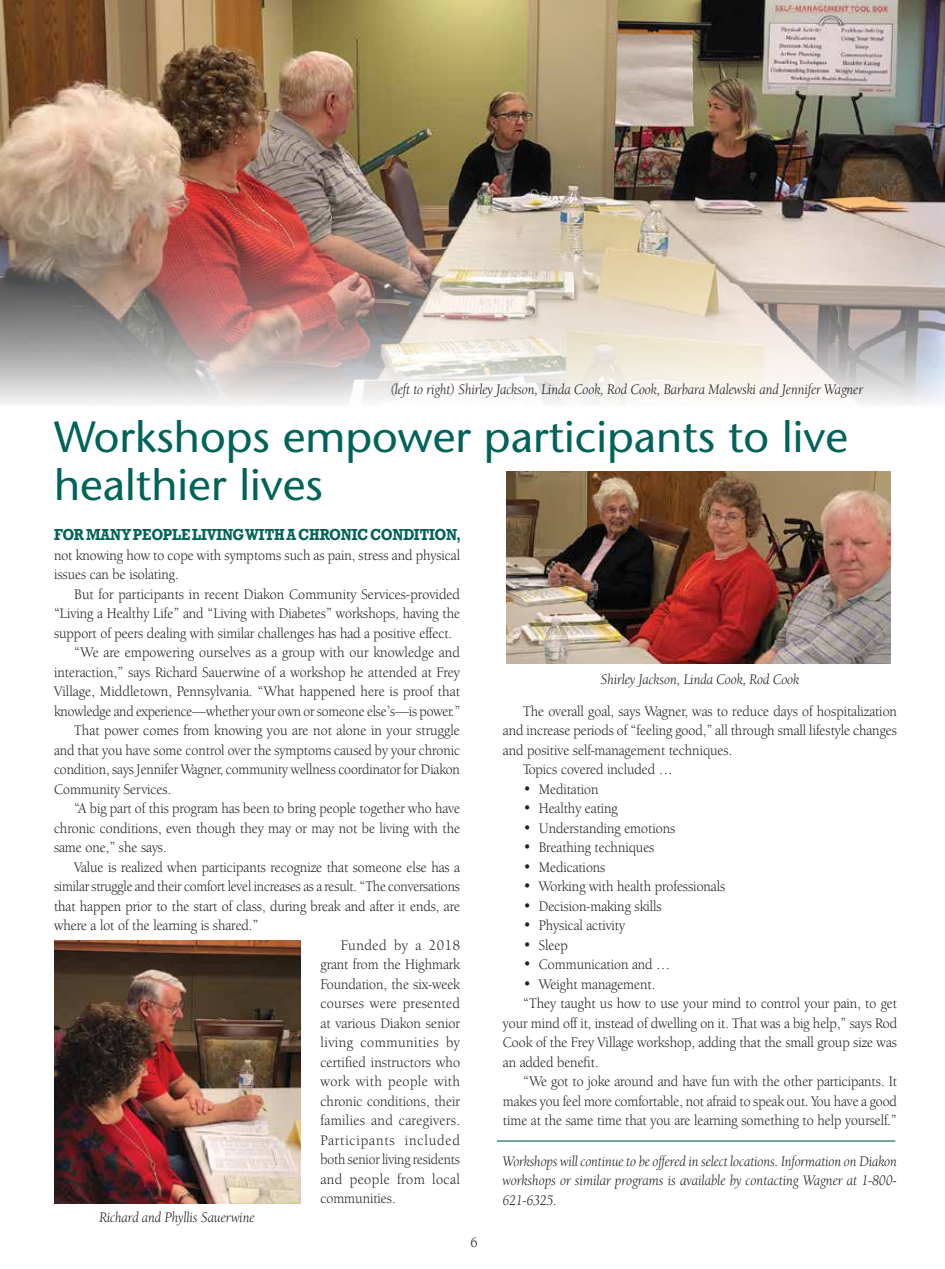
<style>
.page{position:relative;width:945px;height:1269px;background:#fff}
.page>*{position:absolute;margin:0;border:0;box-sizing:border-box;transform-origin:0 0}
.t1{font:500 43.5px/48px "Stone Sans Std";color:#006359}
.t2{font:15px/19.5px "Berkeley Oldstyle IT Cby BT";color:#231f20;scale:.94 1}
.t3{font:15px "Berkeley Oldstyle IT Cby BT";color:#231f20;scale:.95 1}
.t4{font:italic 15px/19.5px "Berkeley Oldstyle IT Cby BT";color:#231f20;text-align:justify;scale:.94 1}
.t5{font:15px "Berkeley Oldstyle IT Cby BT";color:#231f20;scale:.93 1}
.t6{font:700 15px "Rockwell";letter-spacing:-.005em;color:#006359;scale:.86 1}
.t7{font:15px "Berkeley Oldstyle IT Cby BT";letter-spacing:.025em;color:#231f20;scale:.96 1}
.t8{font:15px "Berkeley Oldstyle IT Cby BT";letter-spacing:.035em;color:#231f20;scale:.96 1}
.t9{font:15px "Berkeley Oldstyle IT Cby BT";letter-spacing:.02em;color:#231f20;scale:.96 1}
.t10{font:15px "Berkeley Oldstyle IT Cby BT";letter-spacing:.06em;color:#231f20;scale:.96 1}
.t11{font:15px "Berkeley Oldstyle IT Cby BT";letter-spacing:.04em;color:#231f20;scale:.96 1}
</style>
<div class="page">
<img style="left:0;top:0;width:945px;height:404px">
<img style="left:54px;top:940px;width:246px;height:263px">
<img style="left:506px;top:471px;width:385px;height:193px">
<hr style="left:497px;top:1140px;width:398px;height:2px;background:#006359">
<p class="t4" style="left:391px;top:379px;width:504px">(left to right) Shirley Jackson, Linda Cook, Rod Cook, Barbara Malewski and Jennifer Wagner</p>
<h1 class="t1" style="left:54px;top:413px;width:796px">Workshops empower participants to live healthier lives</h1>
<p class="t6" style="left:54px;top:525px;width:475px">FOR MANY PEOPLE LIVING WITH A CHRONIC CONDITION,</p>
<p class="t2" style="left:54px;top:545px;width:433px">not knowing how to cope with symptoms such as pain, stress and physical issues can be isolating.</p>
<p class="t3" style="left:74px;top:585px;width:408px">But for participants in recent Diakon Community Services-provided</p>
<p class="t2" style="left:54px;top:603px;width:434px">“Living a Healthy Life” and “Living with Diabetes” workshops, having the</p>
<p class="t2" style="left:54px;top:623px;width:425px">support of peers dealing with similar challenges has had a positive effect.</p>
<p class="t3" style="left:74px;top:643px;width:407px">“We are empowering ourselves as a group with our knowledge and</p>
<p class="t3" style="left:54px;top:663px;width:429px">interaction,” says Richard Sauerwine of a workshop he attended at Frey</p>
<p class="t3" style="left:54px;top:682px;width:429px">Village, Middletown, Pennsylvania. “What happened here is proof that</p>
<p class="t5" style="left:54px;top:702px;width:438px">knowledge and experience—whether your own or someone else’s—is power.”</p>
<p class="t3" style="left:74px;top:721px;width:407px">That power comes from knowing you are not alone in your struggle</p>
<p class="t2" style="left:54px;top:740px;width:434px">and that you have some control over the symptoms caused by your chronic</p>
<p class="t5" style="left:54px;top:760px;width:438px">condition, says Jennifer Wagner, community wellness coordinator for Diakon</p>
<p class="t2" style="left:54px;top:779px;width:126px">Community Services.</p>
<p class="t2" style="left:74px;top:798px;width:412px">“A big part of this program has been to bring people together who have</p>
<p class="t2" style="left:54px;top:818px;width:434px">chronic conditions, even though they may or may not be living with the</p>
<p class="t2" style="left:54px;top:837px;width:121px">same one,” she says.</p>
<p class="t2" style="left:74px;top:857px;width:412px">Value is realized when participants recognize that someone else has a</p>
<p class="t5" style="left:54px;top:877px;width:438px">similar struggle and their comfort level increases as a result. “The conversations</p>
<p class="t2" style="left:54px;top:896px;width:433px">that happen prior to the start of class, during break and after it ends, are</p>
<p class="t2" style="left:54px;top:915px;width:219px">where a lot of the learning is shared.”</p>
<p class="t11" style="left:341px;top:936px;width:126px">Funded by a 2018</p>
<p class="t2" style="left:320px;top:954px;width:150px">grant from the Highmark</p>
<p class="t2" style="left:320px;top:974px;width:150px">Foundation, the six-week</p>
<p class="t9" style="left:320px;top:994px;width:147px">courses were presented</p>
<p class="t3" style="left:320px;top:1014px;width:148px">at various Diakon senior</p>
<p class="t8" style="left:320px;top:1033px;width:147px">living communities by</p>
<p class="t3" style="left:320px;top:1053px;width:148px">certified instructors who</p>
<p class="t7" style="left:320px;top:1072px;width:147px">work with people with</p>
<p class="t3" style="left:320px;top:1092px;width:148px">chronic conditions, their</p>
<p class="t7" style="left:320px;top:1111px;width:147px">families and caregivers.</p>
<p class="t10" style="left:320px;top:1131px;width:147px">Participants included</p>
<p class="t5" style="left:320px;top:1150px;width:152px">both senior living residents</p>
<p class="t8" style="left:320px;top:1170px;width:147px">and people from local</p>
<p class="t2" style="left:320px;top:1188px;width:82px">communities.</p>
<p class="t4" style="left:601px;top:669px;width:213px">Shirley Jackson, Linda Cook, Rod Cook</p>
<p class="t2" style="left:523px;top:701px;width:399px">The overall goal, says Wagner, was to reduce days of hospitalization</p>
<p class="t2" style="left:503px;top:721px;width:421px">and increase periods of “feeling good,” all through small lifestyle changes</p>
<p class="t2" style="left:503px;top:740px;width:246px">and positive self-management techniques.</p>
<p class="t2" style="left:523px;top:760px;width:161px">Topics covered included …</p>
<p class="t2" style="left:523px;top:779px;width:82px">• Meditation</p>
<p class="t2" style="left:523px;top:799px;width:102px">• Healthy eating</p>
<p class="t2" style="left:523px;top:818px;width:163px">• Understanding emotions</p>
<p class="t2" style="left:523px;top:838px;width:141px">• Breathing techniques</p>
<p class="t2" style="left:523px;top:857px;width:89px">• Medications</p>
<p class="t2" style="left:523px;top:877px;width:217px">• Working with health professionals</p>
<p class="t2" style="left:523px;top:896px;width:149px">• Decision-making skills</p>
<p class="t2" style="left:523px;top:916px;width:110px">• Physical activity</p>
<p class="t2" style="left:523px;top:935px;width:49px">• Sleep</p>
<p class="t2" style="left:523px;top:955px;width:158px">• Communication and …</p>
<p class="t2" style="left:523px;top:974px;width:142px">• Weight management.</p>
<p class="t2" style="left:523px;top:994px;width:399px">“They taught us how to use your mind to control your pain, to get</p>
<p class="t2" style="left:503px;top:1013px;width:421px">your mind off it, instead of dwelling on it. That was a big help,” says Rod</p>
<p class="t2" style="left:503px;top:1033px;width:421px">Cook of the Frey Village workshop, adding that the small group size was</p>
<p class="t2" style="left:503px;top:1052px;width:103px">an added benefit.</p>
<p class="t2" style="left:523px;top:1072px;width:399px">“We got to joke around and have fun with the other participants. It</p>
<p class="t2" style="left:503px;top:1091px;width:421px">makes you feel more comfortable, not afraid to speak out. You have a good</p>
<p class="t2" style="left:503px;top:1111px;width:420px">time at the same time that you are learning something to help yourself.”</p>
<p class="t4" style="left:503px;top:1151px;width:421px">Workshops will continue to be offered in select locations. Information on Diakon workshops or similar programs is available by contacting Wagner at 1-800- 621-6325.</p>
<p class="t4" style="left:99px;top:1207px;width:167px">Richard and Phyllis Sauerwine</p>
<p class="t2" style="left:470px;top:1232px;width:9px">6</p>
</div>
